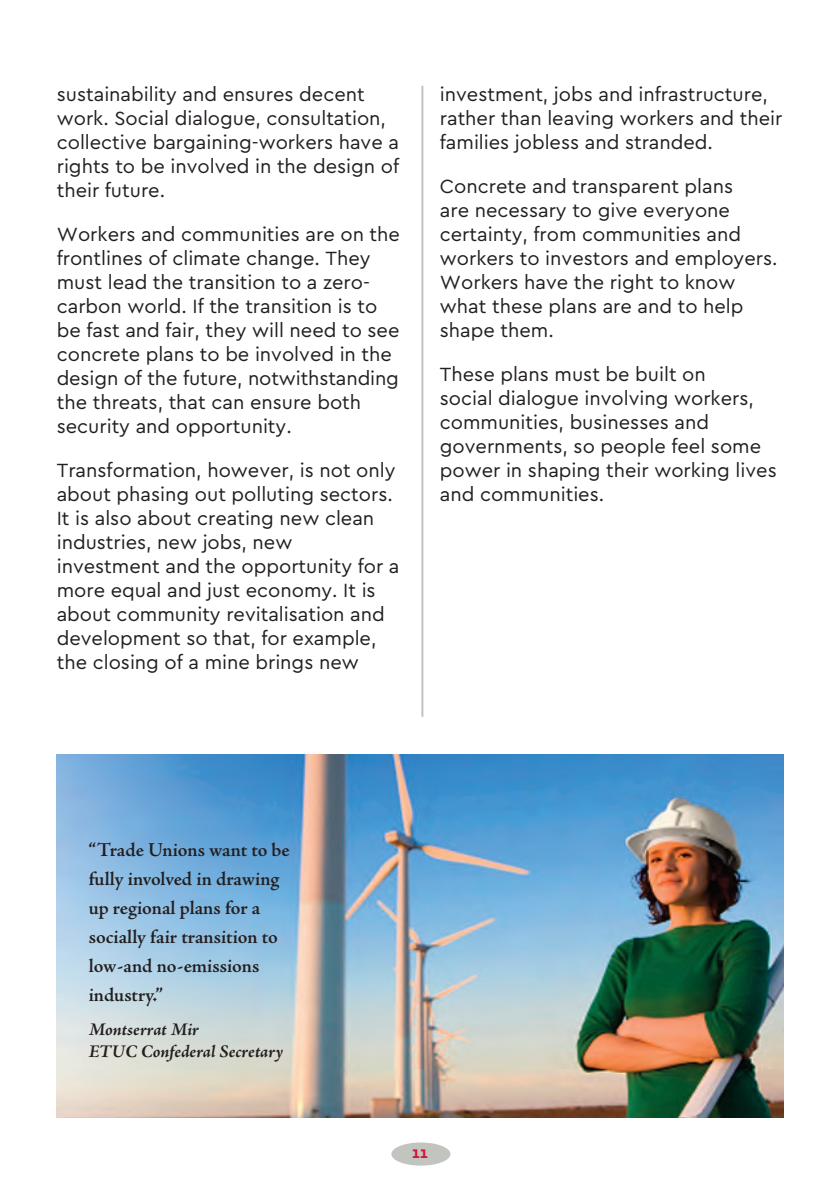
<style>
.page{position:relative;width:840px;height:1191px;background:#fff}
.page>*{position:absolute;margin:0;border:0;box-sizing:border-box;transform-origin:0 0}
.t1{font:20px/24px "Cera GR";color:#231f20}
.t2{font:600 19.8px/29px "Adobe Jenson Pro";letter-spacing:-.005em;color:#231f20}
.t3{font:italic 700 18px/22px "Adobe Jenson Pro";color:#231f20}
.t4{font:700 16px "Cera GR";color:#d71439}
</style>
<div class="page">
<div style="left:391px;top:1142px;width:59px;height:23px;background:#c2c4bf;border-radius:50%"></div>
<hr style="left:421px;top:86px;width:2px;height:631px;background:#c2c4bf">
<img style="left:57px;top:754px;width:725px;height:363px">
<p class="t1" style="left:57px;top:83px;width:343px">sustainability and ensures decent work. Social dialogue, consultation, collective bargaining-workers have a rights to be involved in the design of their future.</p>
<p class="t1" style="left:57px;top:223px;width:344px">Workers and communities are on the frontlines of climate change. They must lead the transition to a zero&shy;carbon world. If the transition is to be fast and fair, they will need to see concrete plans to be involved in the design of the future, notwithstanding the threats, that can ensure both security and opportunity.</p>
<p class="t1" style="left:57px;top:459px;width:344px">Transformation, however, is not only about phasing out polluting sectors.<br>It is also about creating new clean industries, new jobs, new investment and the opportunity for a more equal and just economy. It is about community revitalisation and development so that, for example, the closing of a mine brings new</p>
<p class="t1" style="left:439px;top:83px;width:344px">investment, jobs and infrastructure, rather than leaving workers and their families jobless and stranded.</p>
<p class="t1" style="left:439px;top:175px;width:339px">Concrete and transparent plans<br>are necessary to give everyone certainty, from communities and workers to investors and employers.<br>Workers have the right to know what these plans are and to help shape them.</p>
<p class="t1" style="left:439px;top:363px;width:338px">These plans must be built on<br>social dialogue involving workers, communities, businesses and governments, so people feel some power in shaping their working lives and communities.</p>
<p class="t2" style="left:89px;top:837px;width:203px">“Trade Unions want to be fully involved in drawing up regional plans for a socially fair transition to low-and no-emissions industry.”</p>
<p class="t3" style="left:89px;top:1019px;width:196px">Montserrat Mir<br>ETUC Confederal Secretary</p>
<p class="t4" style="left:411px;top:1146px;width:18px">11</p>
</div>
